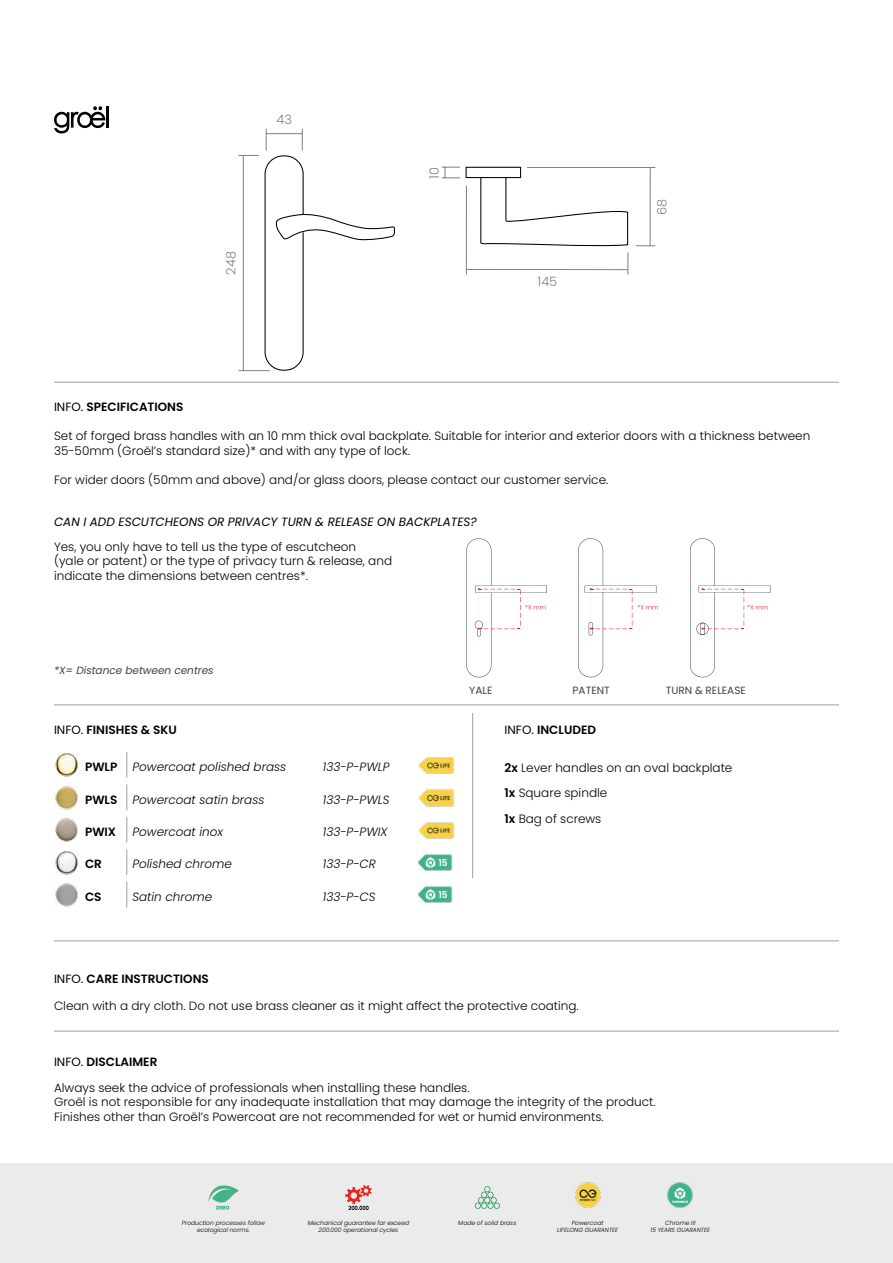
<style>
.page{position:relative;width:893px;height:1263px;background:#fff}
.page>*{position:absolute;margin:0;border:0;box-sizing:border-box;transform-origin:0 0}
.t1{font:300 12.9px "Poppins";color:#808080}
.t2{font:300 12px/14.4px "Poppins";color:#000}
.t3{font:italic 300 12px "Poppins";color:#000}
.t4{font:600 12px "Poppins";color:#000}
.t5{font:italic 12px "Poppins";color:#000}
.t6{font:italic 10.5px "Poppins";color:#404040}
.t7{font:10.5px "Poppins";color:#404040}
.t8{font:italic 300 6px/7.2px "Poppins";color:#000;text-align:center}
.s1{font-weight:400}
.s2{font-weight:600}
</style>
<div class="page">
<svg style="left:54px;top:106px;width:51px;height:27px"></svg>
<hr style="left:107px;top:106px;width:2px;height:22px;background:#000">
<hr style="left:54px;top:382px;width:785px;height:1px;background:#a0a09f">
<hr style="left:54px;top:704px;width:785px;height:1px;background:#a0a09f">
<hr style="left:472px;top:713px;width:1px;height:165px;background:#a0a09f">
<svg style="left:466px;top:538px;width:81px;height:139px"></svg>
<svg style="left:578px;top:538px;width:80px;height:139px"></svg>
<svg style="left:690px;top:538px;width:80px;height:139px"></svg>
<hr style="left:54px;top:1031px;width:785px;height:1px;background:#a0a09f">
<hr style="left:54px;top:941px;width:785px;height:1px;background:#a0a09f">
<img style="left:55px;top:753px;width:23px;height:24px">
<img style="left:55px;top:851px;width:23px;height:24px">
<img style="left:55px;top:786px;width:23px;height:24px">
<img style="left:55px;top:883px;width:23px;height:24px">
<img style="left:55px;top:818px;width:23px;height:24px">
<svg style="left:127px;top:752px;width:1px;height:26px"></svg>
<svg style="left:127px;top:849px;width:1px;height:26px"></svg>
<svg style="left:127px;top:784px;width:1px;height:26px"></svg>
<svg style="left:127px;top:882px;width:1px;height:25px"></svg>
<svg style="left:127px;top:817px;width:1px;height:26px"></svg>
<svg style="left:238px;top:155px;width:21px;height:1px"></svg>
<svg style="left:238px;top:370px;width:26px;height:1px"></svg>
<hr style="left:243px;top:155px;width:1px;height:216px;background:#808080">
<svg style="left:302px;top:129px;width:1px;height:22px"></svg>
<svg style="left:266px;top:129px;width:1px;height:22px"></svg>
<hr style="left:266px;top:133px;width:36px;height:1px;background:#808080">
<svg style="left:264px;top:155px;width:365px;height:216px"></svg>
<hr style="left:650px;top:168px;width:1px;height:78px;background:#808080">
<hr style="left:527px;top:167px;width:123px;height:1px;background:#808080">
<svg style="left:636px;top:245px;width:19px;height:1px"></svg>
<hr style="left:466px;top:269px;width:162px;height:1px;background:#808080">
<svg style="left:627px;top:252px;width:1px;height:23px"></svg>
<hr style="left:466px;top:186px;width:1px;height:84px;background:#808080">
<svg style="left:273px;top:166px;width:249px;height:76px"></svg>
<img style="left:418px;top:757px;width:36px;height:17px">
<img style="left:418px;top:788px;width:36px;height:19px">
<img style="left:418px;top:822px;width:36px;height:17px">
<img style="left:417px;top:854px;width:36px;height:17px">
<img style="left:417px;top:886px;width:36px;height:17px">
<div style="left:0;top:1163px;width:893px;height:100px;background:#ebebeb"></div>
<svg style="left:345px;top:1185px;width:27px;height:25px"></svg>
<svg style="left:475px;top:1186px;width:25px;height:23px"></svg>
<svg style="left:208px;top:1185px;width:31px;height:24px"></svg>
<img style="left:667px;top:1182px;width:26px;height:27px">
<img style="left:575px;top:1182px;width:26px;height:27px">
<p class="t1" style="left:277px;top:112px;width:17px">43</p>
<p class="t1" style="left:223px;top:275px;width:25px;rotate:-90deg">248</p>
<p class="t4" style="left:54px;top:400px;width:131px"><span class="s1">INFO.</span> SPECIFICATIONS</p>
<p class="t1" style="left:427px;top:179px;width:13px;rotate:-90deg">10</p>
<p class="t1" style="left:538px;top:274px;width:21px">145</p>
<p class="t1" style="left:655px;top:215px;width:18px;rotate:-90deg">68</p>
<p class="t2" style="left:54px;top:429px;width:758px">Set of forged brass handles with an 10 mm thick oval backplate. Suitable for interior and exterior doors with a thickness between<br>35-50mm (Groël’s standard size)* and with any type of lock.</p>
<p class="t2" style="left:54px;top:472px;width:556px">For wider doors (50mm and above) and/or glass doors, please contact our customer service.</p>
<p class="t5" style="left:54px;top:515px;width:424px">CAN I ADD ESCUTCHEONS OR PRIVACY TURN &amp; RELEASE ON BACKPLATES?</p>
<p class="t2" style="left:54px;top:539px;width:340px">Yes, you only have to tell us the type of escutcheon<br>(yale or patent) or the type of privacy turn &amp; release, and indicate the dimensions between centres*.</p>
<p class="t6" style="left:54px;top:665px;width:161px">*X= Distance between centres</p>
<p class="t7" style="left:469px;top:684px;width:25px">YALE</p>
<p class="t7" style="left:573px;top:684px;width:39px">PATENT</p>
<p class="t7" style="left:666px;top:684px;width:82px">TURN &amp; RELEASE</p>
<p class="t4" style="left:54px;top:722px;width:124px"><span class="s1">INFO.</span> FINISHES &amp; SKU</p>
<p class="t4" style="left:505px;top:723px;width:93px"><span class="s1">INFO.</span> INCLUDED</p>
<p class="t2" style="left:505px;top:754px;width:229px;line-height:26px"><span class="s2">2x</span> Lever handles on an oval backplate<br><span class="s2">1x</span> Square spindle<br><span class="s2">1x</span> Bag of screws</p>
<p class="t3" style="left:132px;top:760px;width:155px">Powercoat polished brass</p>
<p class="t3" style="left:323px;top:760px;width:68px">133-P-PWLP</p>
<p class="t4" style="left:85px;top:760px;width:34px">PWLP</p>
<p class="t3" style="left:132px;top:792px;width:134px">Powercoat satin brass</p>
<p class="t3" style="left:323px;top:792px;width:68px">133-P-PWLS</p>
<p class="t4" style="left:85px;top:792px;width:34px">PWLS</p>
<p class="t3" style="left:132px;top:825px;width:92px">Powercoat inox</p>
<p class="t3" style="left:323px;top:825px;width:66px">133-P-PWIX</p>
<p class="t4" style="left:85px;top:825px;width:33px">PWIX</p>
<p class="t4" style="left:85px;top:857px;width:18px">CR</p>
<p class="t3" style="left:132px;top:857px;width:101px">Polished chrome</p>
<p class="t3" style="left:323px;top:857px;width:55px">133-P-CR</p>
<p class="t4" style="left:85px;top:890px;width:18px">CS</p>
<p class="t3" style="left:132px;top:890px;width:81px">Satin chrome</p>
<p class="t3" style="left:323px;top:890px;width:54px">133-P-CS</p>
<p class="t4" style="left:54px;top:971px;width:156px"><span class="s1">INFO.</span> CARE INSTRUCTIONS</p>
<p class="t2" style="left:54px;top:998px;width:526px">Clean with a dry cloth. Do not use brass cleaner as it might affect the protective coating.</p>
<p class="t4" style="left:54px;top:1055px;width:105px"><span class="s1">INFO.</span> DISCLAIMER</p>
<p class="t2" style="left:54px;top:1080px;width:603px">Always seek the advice of professionals when installing these handles.<br>Groël is not responsible for any inadequate installation that may damage the integrity of the product.<br>Finishes other than Groël’s Powercoat are not recommended for wet or humid environments.</p>
<p class="t8" style="left:182px;top:1219px;width:85px">Production processes follow ecological norms.</p>
<p class="t8" style="left:651px;top:1219px;width:61px">Chrome III<br>15 YEARS GUARANTEE</p>
<p class="t8" style="left:308px;top:1219px;width:103px">Mechanical guarantee far exceed</p>
<p class="t8" style="left:458px;top:1219px;width:60px">Made of solid brass</p>
<p class="t8" style="left:319px;top:1227px;width:81px">200.000 operational cycles</p>
<p class="t8" style="left:557px;top:1219px;width:62px">Powercoat<br>LIFELONG GUARANTEE</p>
</div>
